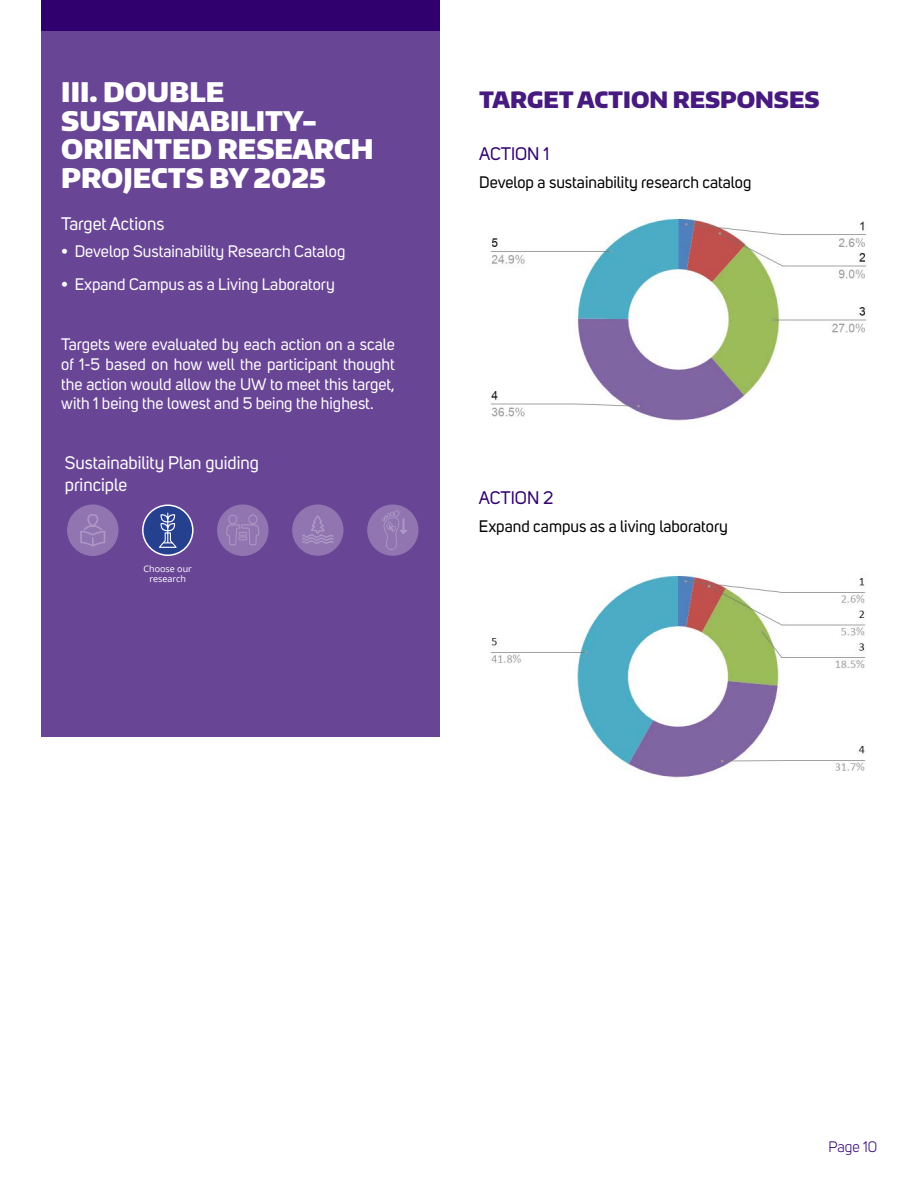
<style>
.page{position:relative;width:918px;height:1188px;background:#fff}
.page>*{position:absolute;margin:0;border:0;box-sizing:border-box;transform-origin:0 0}
.t1{font:900 27px/28.5px "Encode Sans Normal";color:#fff}
.t2{font:900 22.5px "Encode Sans Normal";color:#461a7e}
.t3{font:18px/22.5px "Uni Sans";color:#fff}
.t4{font:18px "Uni Sans";color:#31006f}
.t5{font:16.5px/19.8px "Uni Sans";color:#fff;text-align:justify}
.t6{font:16.5px "Uni Sans";color:#000}
.t7{font:15px "Uni Sans";color:#31006f}
.t8{font:9px/10.5px "Open Sans";color:#fff;text-align:center}
</style>
<div class="page">
<div style="left:42px;top:2px;width:398px;height:735px;background:#694596"></div>
<div style="left:42px;top:0;width:398px;height:30px;background:#31006f"></div>
<div style="left:68px;top:505px;width:50px;height:50px;background:#9075b1;border-radius:50%"></div>
<div style="left:67px;top:504px;width:52px;height:52px;border:2px solid #9075b1;border-radius:50%"></div>
<svg style="left:80px;top:514px;width:25px;height:33px"></svg>
<div style="left:143px;top:505px;width:50px;height:50px;background:#25408f;border-radius:50%"></div>
<div style="left:142px;top:504px;width:52px;height:52px;border:2px solid #fff;border-radius:50%"></div>
<svg style="left:159px;top:513px;width:18px;height:35px"></svg>
<div style="left:218px;top:505px;width:50px;height:50px;background:#9075b1;border-radius:50%"></div>
<div style="left:217px;top:504px;width:52px;height:52px;border:2px solid #9075b1;border-radius:50%"></div>
<svg style="left:226px;top:514px;width:34px;height:31px"></svg>
<div style="left:368px;top:505px;width:50px;height:50px;background:#9075b1;border-radius:50%"></div>
<div style="left:367px;top:504px;width:51px;height:52px;border:2px solid #9075b1;border-radius:50%"></div>
<svg style="left:382px;top:510px;width:25px;height:40px"></svg>
<div style="left:293px;top:505px;width:50px;height:50px;background:#9075b1;border-radius:50%"></div>
<div style="left:292px;top:504px;width:51px;height:52px;border:2px solid #9075b1;border-radius:50%"></div>
<svg style="left:302px;top:515px;width:32px;height:29px"></svg>
<img style="left:490px;top:570px;width:376px;height:208px">
<img style="left:490px;top:216px;width:377px;height:206px">
<h1 class="t1" style="left:61px;top:77px;width:314px">III. DOUBLE<br>SUSTAINABILITY-<br>ORIENTED RESEARCH<br>PROJECTS BY 2025</h1>
<p class="t3" style="left:61px;top:213px;width:105px">Target Actions</p>
<p class="t5" style="left:61px;top:242px;width:286px">• Develop Sustainability Research Catalog</p>
<p class="t5" style="left:61px;top:275px;width:275px">• Expand Campus as a Living Laboratory</p>
<p class="t5" style="left:61px;top:335px;width:335px">Targets were evaluated by each action on a scale of 1-5 based on how well the participant thought the action would allow the UW to meet this target, with 1 being the lowest and 5 being the highest.</p>
<p class="t3" style="left:65px;top:451px;width:196px">Sustainability Plan guiding principle</p>
<p class="t8" style="left:143px;top:563px;width:50px">Choose our research</p>
<h2 class="t2" style="left:479px;top:85px;width:342px">TARGET ACTION RESPONSES</h2>
<p class="t4" style="left:479px;top:144px;width:71px">ACTION 1</p>
<p class="t6" style="left:479px;top:173px;width:274px">Develop a sustainability research catalog</p>
<p class="t4" style="left:479px;top:487px;width:76px">ACTION 2</p>
<p class="t6" style="left:479px;top:517px;width:251px">Expand campus as a living laboratory</p>
<p class="t7" style="left:828px;top:1138px;width:50px">Page 10</p>
</div>
